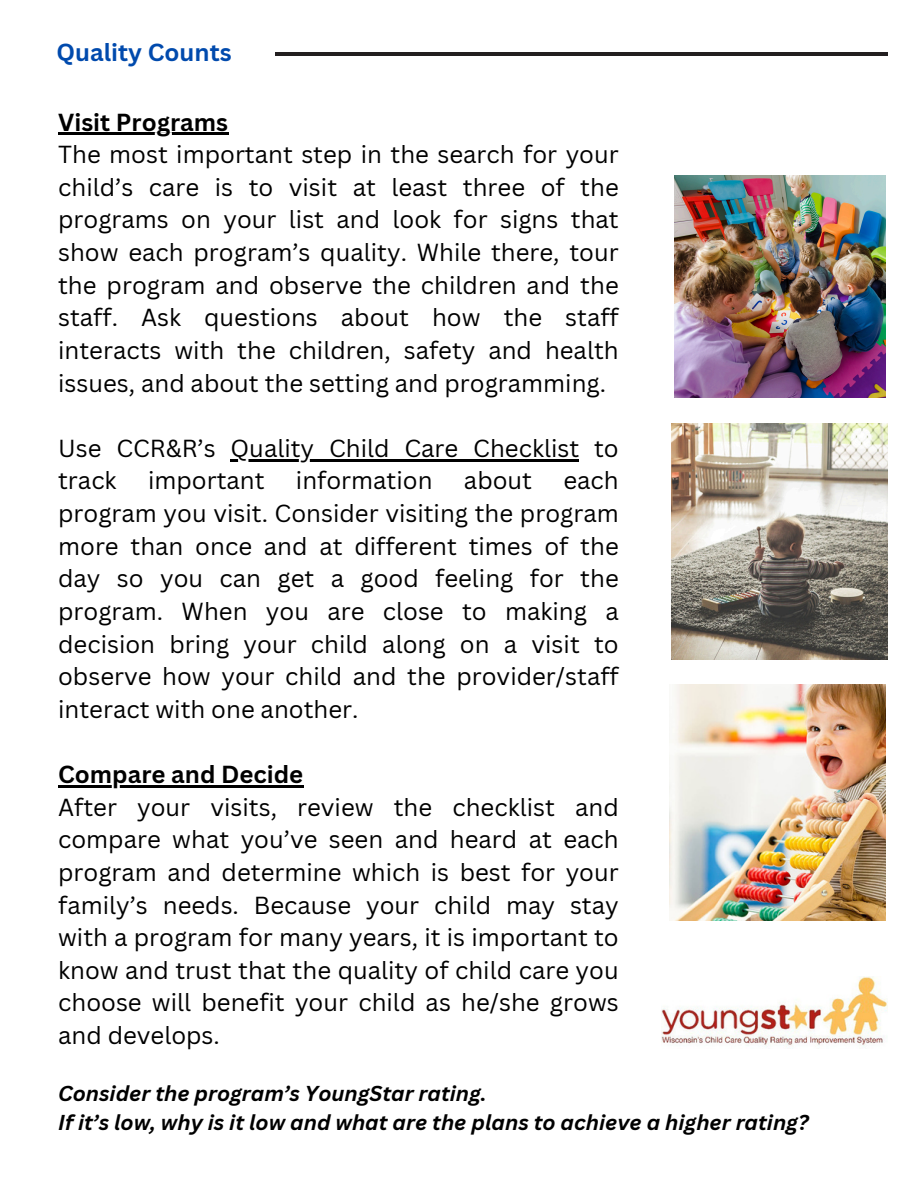
<style>
.page{position:relative;width:918px;height:1188px;background:#fff}
.page>*{position:absolute;margin:0;border:0;box-sizing:border-box;transform-origin:0 0}
.t1{font:24px/32.7px "Canva Sans";color:#000}
.t2{font:700 24px "Canva Sans";color:#004aad}
.t3{font:italic 700 21px "Canva Sans";color:#000}
.s1{font-weight:700}
</style>
<div class="page">
<hr style="left:275px;top:52px;width:612px;height:3px;background:#231f20">
<hr style="left:58px;top:133px;width:170px;height:2px;background:#000">
<hr style="left:231px;top:459px;width:348px;height:2px;background:#000">
<hr style="left:58px;top:785px;width:245px;height:3px;background:#000">
<img style="left:675px;top:175px;width:210px;height:223px">
<img style="left:672px;top:423px;width:216px;height:236px">
<img style="left:670px;top:684px;width:216px;height:236px">
<img style="left:661px;top:977px;width:226px;height:70px">
<h1 class="t2" style="left:57px;top:35px;width:177px">Quality Counts</h1>
<p class="t1" style="left:58px;top:105px;width:562px"><span class="s1">Visit Programs<br></span>The most important step in the search for your child’s care is to visit at least three of the programs on your list and look for signs that show each program’s quality. While there, tour the program and observe the children and the staff. Ask questions about how the staff interacts with the children, safety and health issues, and about the setting and programming.</p>
<h2 class="t1" style="left:58px;top:431px;width:159px">Use CCR&amp;R’s</h2>
<h2 class="t1" style="left:231px;top:431px;width:390px">Quality Child Care Checklist to</h2>
<h2 class="t1" style="left:58px;top:464px;width:60px">track</h2>
<h2 class="t1" style="left:148px;top:464px;width:118px">important</h2>
<h2 class="t1" style="left:296px;top:464px;width:138px">information</h2>
<h2 class="t1" style="left:464px;top:464px;width:70px">about</h2>
<h2 class="t1" style="left:58px;top:464px;width:562px;text-align:justify;text-indent:505px">each program you visit. Consider visiting the program more than once and at different times of the day so you can get a good feeling for the program. When you are close to making a decision bring your child along on a visit to observe how your child and the provider/staff interact with one another.</h2>
<h2 class="t1" style="left:58px;top:757px;width:562px"><span class="s1">Compare and Decide<br></span>After your visits, review the checklist and compare what you’ve seen and heard at each program and determine which is best for your family’s needs. Because your child may stay with a program for many years, it is important to know and trust that the quality of child care you choose will benefit your child as he/she grows and develops.</h2>
<p class="t3" style="left:58px;top:1078px;width:430px">Consider the program’s YoungStar rating.</p>
<p class="t3" style="left:58px;top:1108px;width:752px">If it’s low, why is it low and what are the plans to achieve a higher rating?</p>
</div>
